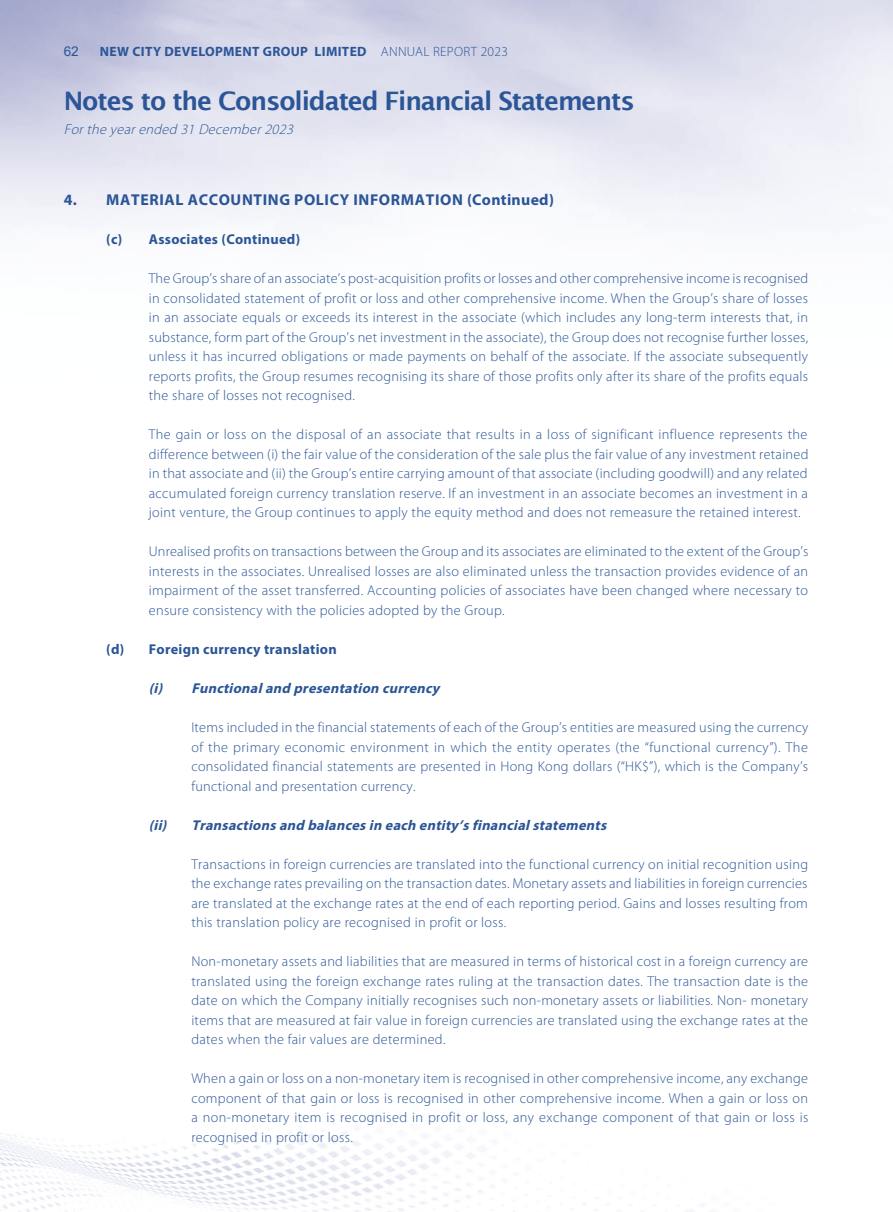
<style>
.page{position:relative;width:893px;height:1212px;background:#fff}
.page>*{position:absolute;margin:0;border:0;box-sizing:border-box;transform-origin:0 0}
.t1{font:600 25.5px "Lucida Sans";letter-spacing:-.045em;color:#2b5597}
.t2{font:700 15.75px "Myriad Pro";letter-spacing:.04em;color:#2b5597}
.t3{font:300 14.25px/19.5px "Myriad Pro";letter-spacing:.02em;color:#2b5597;text-align:justify}
.t4{font:italic 700 14.25px "Myriad Pro";color:#2b5597}
.t5{font:700 14.25px "Myriad Pro";letter-spacing:.02em;color:#2b5597}
.t6{font:italic 300 14.25px "Myriad Pro";color:#2b5597}
.t7{font:700 13.5px "Myriad Pro";letter-spacing:.025em;color:#2b5597}
.t8{font:13.5px "Arial";color:#2b5597}
.s1{font-weight:300}
</style>
<div class="page">
<img style="left:0;top:0;width:893px;height:1212px">
<p class="t8" style="left:64px;top:42px;width:17px">62</p>
<p class="t7" style="left:100px;top:43px;width:410px">NEW CITY DEVELOPMENT GROUP LIMITED <span class="s1">ANNUAL REPORT 2023</span></p>
<h1 class="t1" style="left:64px;top:87px;width:572px">Notes to the Consolidated Financial Statements</h1>
<p class="t6" style="left:64px;top:121px;width:235px">Forthe yearended 31 December2023</p>
<p class="t2" style="left:64px;top:190px;width:492px">4. MATERIAL ACCOUNTING POLICY INFORMATION (Continued)</p>
<p class="t5" style="left:106px;top:230px;width:195px">(c) Associates (Continued)</p>
<p class="t3" style="left:149px;top:269px;width:661px">The Group’s share of an associate’s post-acquisition profits or losses and other comprehensive income is recognised in consolidated statement of profit or loss and other comprehensive income. When the Group’s share of losses in an associate equals or exceeds its interest in the associate (which includes any long-term interests that, in substance, form part of the Group’s net investment in the associate), the Group does not recognise further losses, unless it has incurred obligations or made payments on behalf of the associate. If the associate subsequently reports profits, the Group resumes recognising its share of those profits only after its share of the profits equals the share of losses not recognised.</p>
<p class="t3" style="left:149px;top:425px;width:661px">The gain or loss on the disposal of an associate that results in a loss of significant influence represents the difference between (i) the fair value of the consideration of the sale plus the fair value of any investment retained in that associate and (ii) the Group’s entire carrying amount of that associate (including goodwill) and any related accumulated foreign currency translation reserve. If an investment in an associate becomes an investment in a joint venture, the Group continues to apply the equity method and does not remeasure the retained interest.</p>
<p class="t3" style="left:149px;top:542px;width:661px">Unrealised profits on transactions between the Group and its associates are eliminated to the extent of the Group’s interests in the associates. Unrealised losses are also eliminated unless the transaction provides evidence of an impairment of the asset transferred. Accounting policies of associates have been changed where necessary to ensure consistency with the policies adopted by the Group.</p>
<p class="t5" style="left:106px;top:640px;width:232px">(d) Foreign currency translation</p>
<p class="t4" style="left:149px;top:679px;width:296px">(i) Functionaland presentation currency</p>
<p class="t3" style="left:191px;top:717px;width:618px">Items included in the financial statements of each of the Group’s entities are measured using the currency of the primary economic environment in which the entity operates (the “functional currency”). The consolidated financial statements are presented in Hong Kong dollars (“HK$”), which is the Company’s functional and presentation currency.</p>
<p class="t4" style="left:149px;top:815px;width:23px">(ii)</p>
<p class="t4" style="left:191px;top:815px;width:421px">Transactionsand balancesin each entity’sfinancialstatements</p>
<p class="t3" style="left:191px;top:854px;width:618px">Transactions in foreign currencies are translated into the functional currency on initial recognition using the exchange rates prevailing on the transaction dates. Monetary assets and liabilities in foreign currencies are translated at the exchange rates at the end of each reporting period. Gains and losses resulting from this translation policy are recognised in profit or loss.</p>
<p class="t3" style="left:191px;top:951px;width:618px">Non-monetary assets and liabilities that are measured in terms of historical cost in a foreign currency are translated using the foreign exchange rates ruling at the transaction dates. The transaction date is the date on which the Company initially recognises such non-monetary assets or liabilities. Non- monetary items that are measured at fair value in foreign currencies are translated using the exchange rates at the dates when the fair values are determined.</p>
<p class="t3" style="left:191px;top:1068px;width:618px">When a gain or loss on a non-monetary item is recognised in other comprehensive income, any exchange component of that gain or loss is recognised in other comprehensive income. When a gain or loss on a non-monetary item is recognised in profit or loss, any exchange component of that gain or loss is recognised in profit or loss.</p>
</div>
